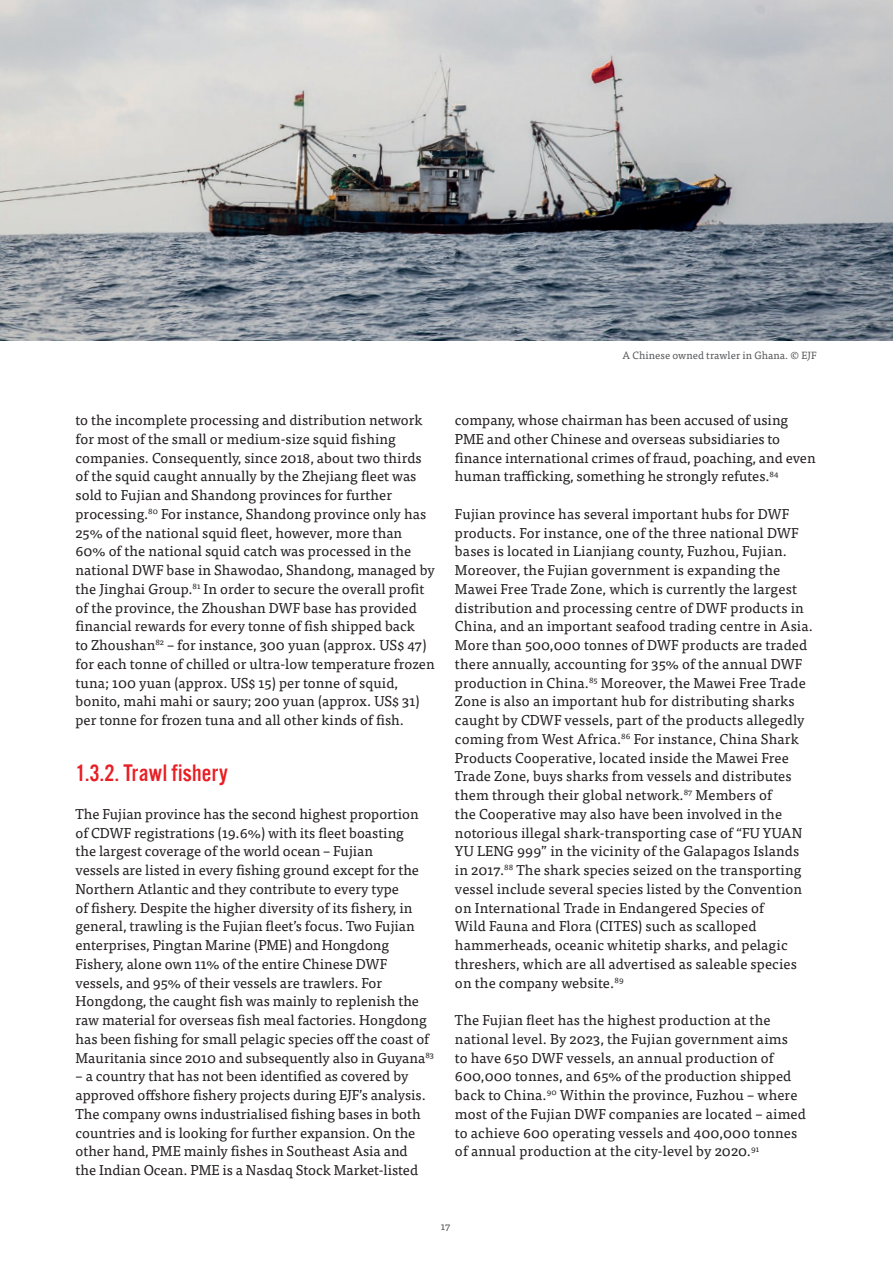
<style>
.page{position:relative;width:893px;height:1263px;background:#fff}
.page>*{position:absolute;margin:0;border:0;box-sizing:border-box;transform-origin:0 0}
.t1{font:24.75px "Alternate Got No 3 D";letter-spacing:.01em;color:#e81e24}
.t2{font:14.25px/18.8px "Tisa Pro";letter-spacing:.005em;color:#231f20}
.t3{font:10.5px "Tisa Pro";letter-spacing:.005em;color:#57585a}
</style>
<div class="page">
<img style="left:0;top:0;width:893px;height:340px">
<p class="t3" style="left:623px;top:347px;width:195px">A Chinese owned trawler in Ghana. © EJF</p>
<p class="t2" style="left:76px;top:410px;width:361px">to the incomplete processing and distribution network for most of the small or medium-size squid fishing companies. Consequently, since 2018, about two thirds of the squid caught annually by the Zhejiang fleet was sold to Fujian and Shandong provinces for further processing.<sup>80</sup> For instance, Shandong province only has 25% of the national squid fleet, however, more than 60% of the national squid catch was processed in the national DWF base in Shawodao, Shandong, managed by the Jinghai Group.<sup>81</sup> In order to secure the overall profit of the province, the Zhoushan DWF base has provided financial rewards for every tonne of fish shipped back<br>to Zhoushan<sup>82</sup> – for instance, 300 yuan (approx. US$ 47) for each tonne of chilled or ultra-low temperature frozen tuna; 100 yuan (approx. US$ 15) per tonne of squid, bonito, mahi mahi or saury; 200 yuan (approx. US$ 31) per tonne for frozen tuna and all other kinds of fish.</p>
<p class="t1" style="left:76px;top:760px;width:154px">1.3.2. Trawl fishery</p>
<p class="t2" style="left:76px;top:804px;width:360px">The Fujian province has the second highest proportion of CDWF registrations (19.6%) with its fleet boasting<br>the largest coverage of the world ocean – Fujian<br>vessels are listed in every fishing ground except for the Northern Atlantic and they contribute to every type<br>of fishery. Despite the higher diversity of its fishery, in general, trawling is the Fujian fleet’s focus. Two Fujian enterprises, Pingtan Marine (PME) and Hongdong Fishery, alone own 11% of the entire Chinese DWF vessels, and 95% of their vessels are trawlers. For Hongdong, the caught fish was mainly to replenish the raw material for overseas fish meal factories. Hongdong has been fishing for small pelagic species off the coast of Mauritania since 2010 and subsequently also in Guyana<sup>83</sup></p>
<p class="t2" style="left:76px;top:1066px;width:352px">– a country that has not been identified as covered by approved offshore fishery projects during EJF’s analysis.<br>The company owns industrialised fishing bases in both countries and is looking for further expansion. On the other hand, PME mainly fishes in Southeast Asia and the Indian Ocean. PME is a Nasdaq Stock Market-listed</p>
<p class="t2" style="left:455px;top:410px;width:362px">company, whose chairman has been accused of using PME and other Chinese and overseas subsidiaries to finance international crimes of fraud, poaching, and even human trafficking, something he strongly refutes.<sup>84</sup></p>
<p class="t2" style="left:455px;top:504px;width:359px">Fujian province has several important hubs for DWF products. For instance, one of the three national DWF bases is located in Lianjiang county, Fuzhou, Fujian.<br>Moreover, the Fujian government is expanding the Mawei Free Trade Zone, which is currently the largest distribution and processing centre of DWF products in China, and an important seafood trading centre in Asia.<br>More than 500,000 tonnes of DWF products are traded there annually, accounting for 35% of the annual DWF production in China.<sup>85</sup> Moreover, the Mawei Free Trade Zone is also an important hub for distributing sharks caught by CDWF vessels, part of the products allegedly coming from West Africa.<sup>86</sup> For instance, China Shark Products Cooperative, located inside the Mawei Free Trade Zone, buys sharks from vessels and distributes them through their global network.<sup>87</sup> Members of<br>the Cooperative may also have been involved in the notorious illegal shark-transporting case of “FU YUAN YU LENG 999” in the vicinity of the Galapagos Islands in 2017.<sup>88</sup> The shark species seized on the transporting vessel include several species listed by the Convention on International Trade in Endangered Species of<br>Wild Fauna and Flora (CITES) such as scalloped hammerheads, oceanic whitetip sharks, and pelagic threshers, which are all advertised as saleable species on the company website.<sup>89</sup></p>
<p class="t2" style="left:455px;top:1010px;width:352px">The Fujian fleet has the highest production at the national level. By 2023, the Fujian government aims<br>to have 650 DWF vessels, an annual production of 600,000 tonnes, and 65% of the production shipped back to China.<sup>90</sup> Within the province, Fuzhou – where most of the Fujian DWF companies are located – aimed to achieve 600 operating vessels and 400,000 tonnes of annual production at the city-level by 2020.<sup>91</sup></p>
<p class="t3" style="left:441px;top:1218px;width:11px">17</p>
</div>
